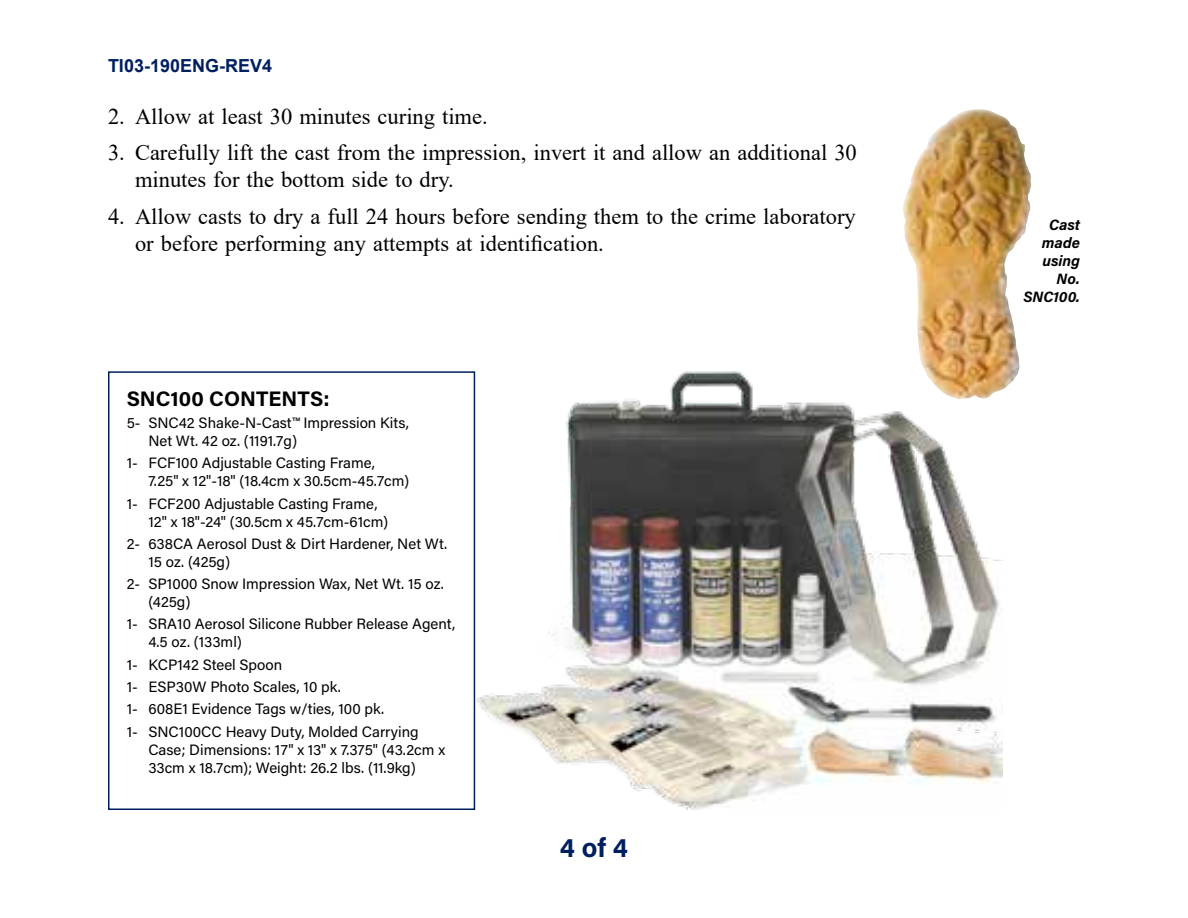
<style>
.page{position:relative;width:1188px;height:918px;background:#fff}
.page>*{position:absolute;margin:0;border:0;box-sizing:border-box;transform-origin:0 0}
.t1{font:700 27px "Acumin Pro";color:#001f60}
.t2{font:22.5px/27px "Times New Roman";color:#000}
.t3{font:700 21px "Acumin Pro";color:#000}
.t4{font:700 18px "Arial";color:#001f60}
.t5{font:15px/18px "Acumin Pro";color:#000}
.t6{font:italic 700 15px/18px "Acumin Pro";color:#000;text-align:right}
</style>
<div class="page">
<img style="left:903px;top:109px;width:128px;height:281px">
<img style="left:475px;top:371px;width:527px;height:439px">
<div style="left:108px;top:371px;width:367px;height:439px;border:2px solid #001f60"></div>
<p class="t4" style="left:108px;top:53px;width:166px">TI03-190ENG-REV4</p>
<h2 class="t2" style="left:108px;top:102px;width:381px">2. Allow at least 30 minutes curing time.</h2>
<h2 class="t2" style="left:135px;top:139px;width:723px;text-indent:-27px">3. Carefully lift the cast from the impression, invert it and allow an additional 30 minutes for the bottom side to dry.</h2>
<h2 class="t2" style="left:135px;top:202px;width:722px;text-indent:-27px">4. Allow casts to dry a full 24 hours before sending them to the crime laboratory or before performing any attempts at identification.</h2>
<p class="t6" style="left:1023px;top:215px;width:58px">Cast made using<br>No.<br>SNC100.</p>
<h3 class="t3" style="left:127px;top:383px;width:204px">SNC100 CONTENTS:</h3>
<p class="t5" style="left:148px;top:413px;width:262px;text-indent:-22px">5- SNC42 Shake-N-Cast™ Impression Kits,<br>Net Wt. 42 oz. (1191.7g)</p>
<p class="t5" style="left:148px;top:453px;width:262px;text-indent:-22px">1- FCF100 Adjustable Casting Frame,<br>7.25" x 12"-18" (18.4cm x 30.5cm-45.7cm)</p>
<p class="t5" style="left:148px;top:494px;width:241px;text-indent:-22px">1- FCF200 Adjustable Casting Frame,<br>12" x 18"-24" (30.5cm x 45.7cm-61cm)</p>
<p class="t5" style="left:148px;top:534px;width:300px;text-indent:-22px">2- 638CA Aerosol Dust &amp; Dirt Hardener, Net Wt.<br>15 oz. (425g)</p>
<p class="t5" style="left:148px;top:574px;width:297px;text-indent:-22px">2- SP1000 Snow Impression Wax, Net Wt. 15 oz. (425g)</p>
<p class="t5" style="left:148px;top:615px;width:308px;text-indent:-22px">1- SRA10 Aerosol Silicone Rubber Release Agent,<br>4.5 oz. (133ml)</p>
<p class="t5" style="left:127px;top:653px;width:293px;line-height:22.2px">1- KCP142 Steel Spoon<br>1- ESP30W Photo Scales, 10 pk.<br>1- 608E1 Evidence Tags w/ties, 100 pk.<br>1- SNC100CC Heavy Duty, Molded Carrying</p>
<p class="t5" style="left:148px;top:740px;width:298px">Case; Dimensions: 17" x 13" x 7.375" (43.2cm x<br>33cm x 18.7cm); Weight: 26.2 lbs. (11.9kg)</p>
<h1 class="t1" style="left:560px;top:828px;width:70px">4 of 4</h1>
</div>
